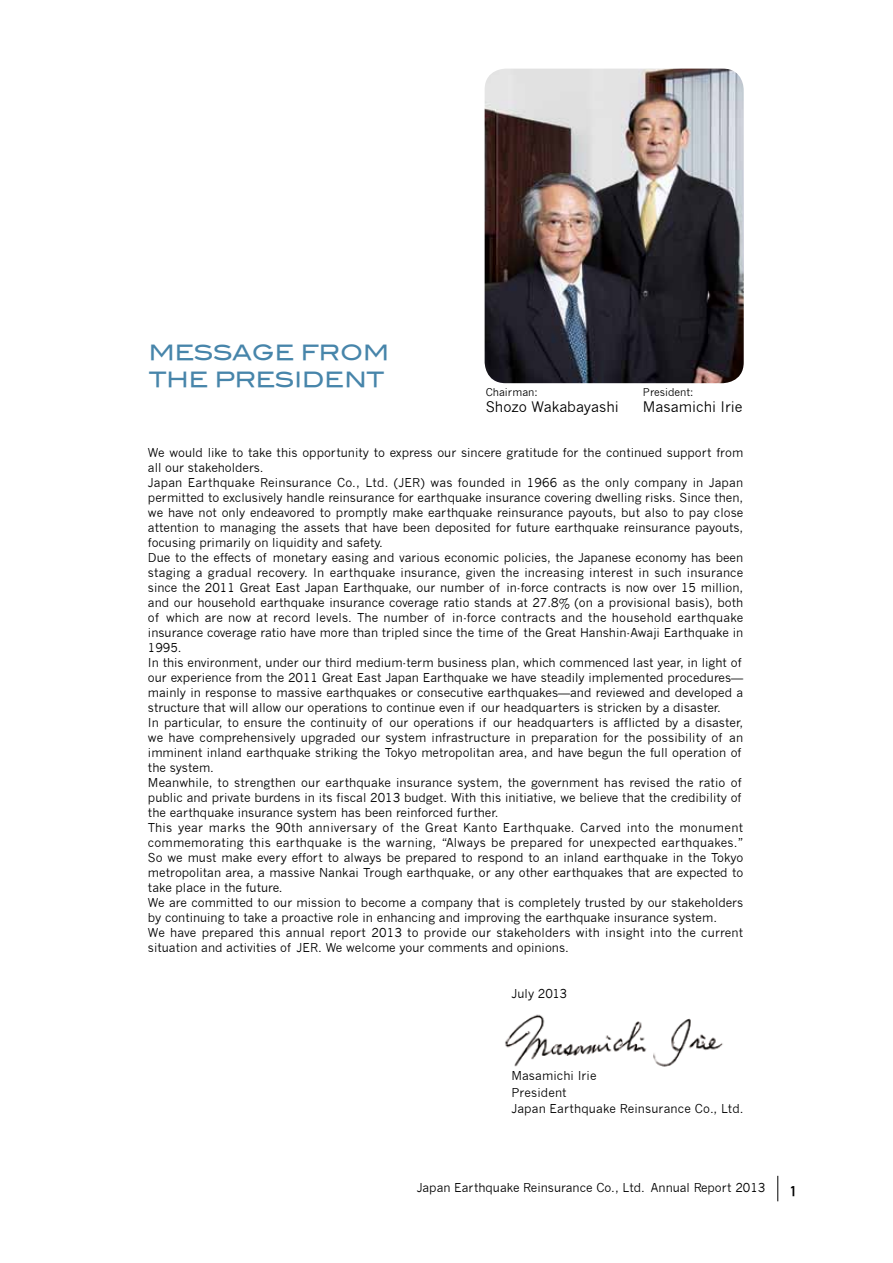
<style>
.page{position:relative;width:893px;height:1263px;background:#fff}
.page>*{position:absolute;margin:0;border:0;box-sizing:border-box;transform-origin:0 0}
.t1{font:21px/27px "Blair Md ITCTT Medium";color:#4785aa}
.t2{font:14.25px "News Gothic";color:#000}
.t3{font:13.5px "Blair Md ITCTT Medium";color:#000}
.t4{font:12px/15px "News Gothic";color:#000}
.t5{font:10.5px "News Gothic";color:#000}
</style>
<div class="page">
<svg style="left:777px;top:1176px;width:1px;height:25px"></svg>
<img style="left:505px;top:1014px;width:218px;height:53px">
<img style="left:485px;top:69px;width:259px;height:314px">
<h1 class="t1" style="left:149px;top:338px;width:237px">MESSAGE FROM<br>THE PRESIDENT</h1>
<p class="t5" style="left:486px;top:386px;width:54px">Chairman:</p>
<p class="t2" style="left:486px;top:398px;width:135px">Shozo Wakabayashi</p>
<p class="t5" style="left:643px;top:386px;width:52px">President:</p>
<p class="t2" style="left:643px;top:398px;width:101px">Masamichi Irie</p>
<p class="t4" style="left:148px;top:445px;width:597px">We would like to take this opportunity to express our sincere gratitude for the continued support from all our stakeholders.<br>Japan Earthquake Reinsurance Co., Ltd. (JER) was founded in 1966 as the only company in Japan permitted to exclusively handle reinsurance for earthquake insurance covering dwelling risks. Since then, we have not only endeavored to promptly make earthquake reinsurance payouts, but also to pay close attention to managing the assets that have been deposited for future earthquake reinsurance payouts, focusing primarily on liquidity and safety.<br>Due to the effects of monetary easing and various economic policies, the Japanese economy has been staging a gradual recovery. In earthquake insurance, given the increasing interest in such insurance since the 2011 Great East Japan Earthquake, our number of in-force contracts is now over 15 million, and our household earthquake insurance coverage ratio stands at 27.8% (on a provisional basis), both of which are now at record levels. The number of in-force contracts and the household earthquake insurance coverage ratio have more than tripled since the time of the Great Hanshin-Awaji Earthquake in 1995.<br>In this environment, under our third medium-term business plan, which commenced last year, in light of our experience from the 2011 Great East Japan Earthquake we have steadily implemented procedures— mainly in response to massive earthquakes or consecutive earthquakes—and reviewed and developed a structure that will allow our operations to continue even if our headquarters is stricken by a disaster.<br>In particular, to ensure the continuity of our operations if our headquarters is afflicted by a disaster, we have comprehensively upgraded our system infrastructure in preparation for the possibility of an imminent inland earthquake striking the Tokyo metropolitan area, and have begun the full operation of the system.<br>Meanwhile, to strengthen our earthquake insurance system, the government has revised the ratio of public and private burdens in its fiscal 2013 budget. With this initiative, we believe that the credibility of the earthquake insurance system has been reinforced further.<br>This year marks the 90th anniversary of the Great Kanto Earthquake. Carved into the monument commemorating this earthquake is the warning, “Always be prepared for unexpected earthquakes.” So we must make every effort to always be prepared to respond to an inland earthquake in the Tokyo metropolitan area, a massive Nankai Trough earthquake, or any other earthquakes that are expected to take place in the future.<br>We are committed to our mission to become a company that is completely trusted by our stakeholders by continuing to take a proactive role in enhancing and improving the earthquake insurance system.<br>We have prepared this annual report 2013 to provide our stakeholders with insight into the current situation and activities of JER. We welcome your comments and opinions.</p>
<p class="t4" style="left:511px;top:986px;width:57px">July 2013</p>
<p class="t4" style="left:511px;top:1067px;width:234px;line-height:16.5px">Masamichi Irie<br>President<br>Japan Earthquake Reinsurance Co., Ltd.</p>
<p class="t4" style="left:417px;top:1180px;width:350px">Japan Earthquake Reinsurance Co., Ltd. Annual Report 2013</p>
<p class="t3" style="left:791px;top:1183px;width:7px">1</p>
</div>
